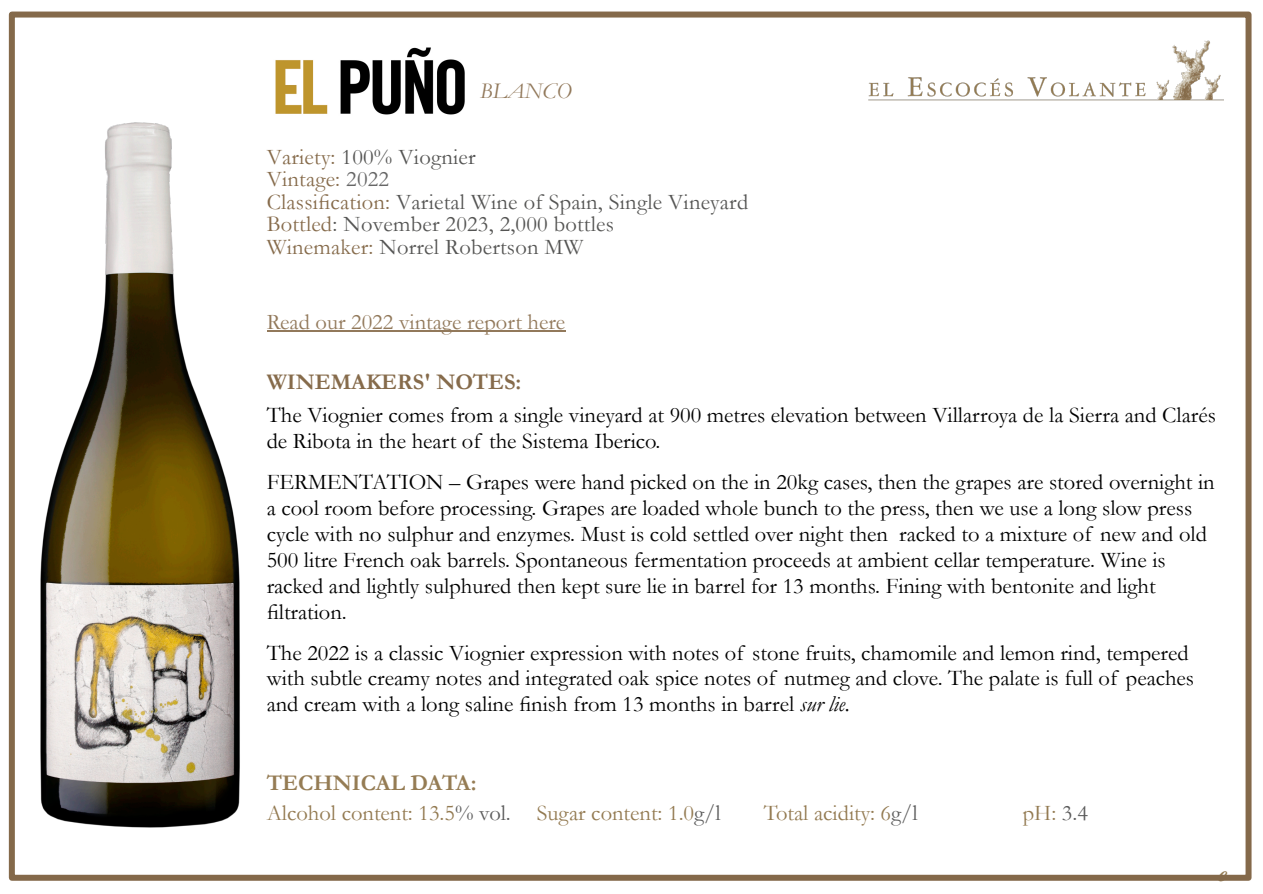
<style>
.page{position:relative;width:1263px;height:894px;background:#fff}
.page>*{position:absolute;margin:0;border:0;box-sizing:border-box;transform-origin:0 0}
.t1{font:italic 700 24px "Garamond";color:#957c54}
.t2{font:22.5px "Garamond";color:#000}
.t3{font:22.5px "Garamond";letter-spacing:.01em;color:#555554}
.t4{font:22.5px "Garamond";color:#937a51}
.t5{font:22.5px "Garamond";color:#92795b}
.t6{font:700 22.5px "Garamond";color:#866b4b}
.t7{font:700 22.5px "Garamond";color:#957c54}
.t8{font:22.5px "Garamond";letter-spacing:.01em;color:#866b4b}
.t9{font:italic 22.5px "Garamond";letter-spacing:.01em;color:#92795b}
.s1{color:#866b4b}
.s2{color:#4d4d4d}
.s3{color:#666}
.s4{font-style:italic}
.s5{color:#5b5b5b}
</style>
<div class="page">
<hr style="left:267px;top:330px;width:298px;height:1px;background:#92795b">
<img style="left:868px;top:40px;width:356px;height:61px">
<div style="left:9px;top:12px;width:1242px;height:868px;border:6px solid #84694a"></div>
<img style="left:275px;top:47px;width:190px;height:68px">
<img style="left:40px;top:122px;width:200px;height:706px">
<p class="t9" style="left:480px;top:83px;width:94px">BLANCO</p>
<p class="t3" style="left:267px;top:149px;width:210px"><span class="s1">Variety:</span> 100% Viognie<span class="s2">r</span></p>
<p class="t8" style="left:267px;top:171px;width:124px">Vintage: <span class="s3">2022</span></p>
<p class="t3" style="left:267px;top:194px;width:483px"><span class="s1">Classification:</span> Varietal Wine of Spain, Single Vineyard</p>
<p class="t3" style="left:267px;top:216px;width:349px"><span class="s1">Bottled</span>: November 2023, 2,000 bottles</p>
<p class="t3" style="left:267px;top:239px;width:318px"><span class="s1">Winemaker:</span> Norrel Robertson MW</p>
<p class="t5" style="left:267px;top:314px;width:300px">Read our 2022 vintage report here</p>
<p class="t6" style="left:267px;top:374px;width:256px">WINEMAKERS' NOTES:</p>
<p class="t2" style="left:267px;top:407px;width:951px">The Viognier comes from a single vineyard at 900 metres elevation between Villarroya de la Sierra and Clarés</p>
<p class="t2" style="left:267px;top:433px;width:395px">de Ribota in the heart of the Sistema Iberico.</p>
<p class="t2" style="left:267px;top:474px;width:949px">FERMENTATION – Grapes were hand picked on the in 20kg cases, then the grapes are stored overnight in</p>
<p class="t2" style="left:267px;top:500px;width:927px">a cool room before processing. Grapes are loaded whole bunch to the press, then we use a long slow press</p>
<p class="t2" style="left:267px;top:526px;width:942px">cycle with no sulphur and enzymes. Must is cold settled over night then racked to a mixture of new and old</p>
<p class="t2" style="left:267px;top:552px;width:900px">500 litre French oak barrels. Spontaneous fermentation proceeds at ambient cellar temperature. Wine is</p>
<p class="t2" style="left:267px;top:577px;width:890px">racked and lightly sulphured then kept sure lie in barrel for 13 months. Fining with bentonite and light</p>
<p class="t2" style="left:267px;top:603px;width:82px">filtration.</p>
<p class="t2" style="left:267px;top:644px;width:923px">The 2022 is a classic Viognier expression with notes of stone fruits, chamomile and lemon rind, tempered</p>
<p class="t2" style="left:267px;top:670px;width:929px">with subtle creamy notes and integrated oak spice notes of nutmeg and clove. The palate is full of peaches</p>
<p class="t2" style="left:267px;top:696px;width:585px">and cream with a long saline finish from 13 months in barrel <span class="s4">sur lie.</span></p>
<p class="t7" style="left:267px;top:774px;width:211px">TECHNICAL DATA:</p>
<p class="t4" style="left:267px;top:804px;width:246px">Alcohol content: 13.5<span class="s5">% vol.</span></p>
<p class="t4" style="left:537px;top:804px;width:185px">Sugar content: 1.0<span class="s5">g/l</span></p>
<p class="t4" style="left:764px;top:804px;width:155px">Total acidity: 6<span class="s5">g/l</span></p>
<p class="t4" style="left:1023px;top:804px;width:67px">pH: <span class="s5">3.4</span></p>
<p class="t1" style="left:1218px;top:865px;width:11px">e</p>
</div>
